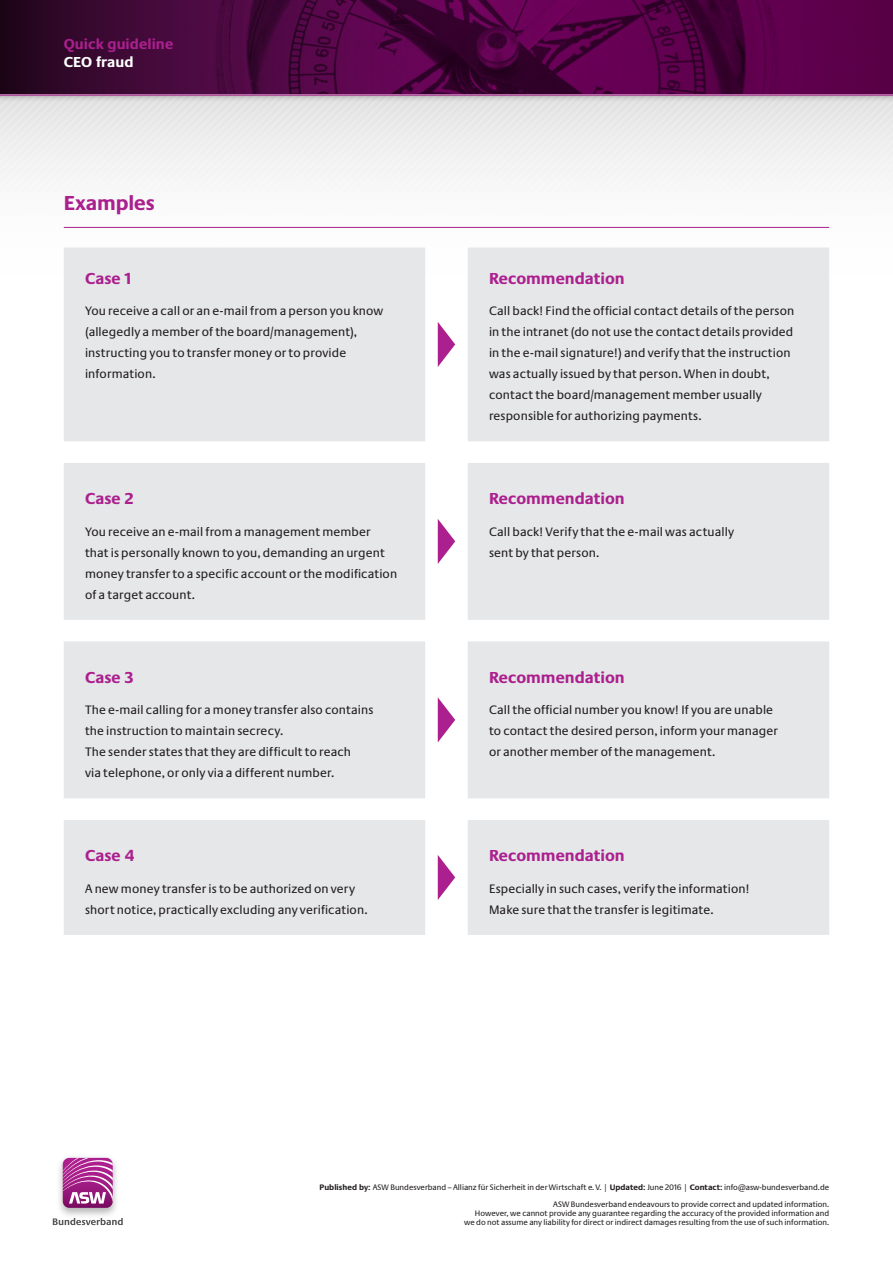
<style>
.page{position:relative;width:893px;height:1263px;background:#fff}
.page>*{position:absolute;margin:0;border:0;box-sizing:border-box;transform-origin:0 0}
.t1{font:700 21px "Neue Praxis";letter-spacing:-.005em;color:#ab208e}
.t2{font:700 16.5px "Neue Praxis";color:#ab208e}
.t3{font:700 15px "Neue Praxis";letter-spacing:.005em;color:#ab208e}
.t4{font:700 15px "Neue Praxis";letter-spacing:.005em;color:#fff}
.t5{font:12.75px/21px "Neue Praxis";letter-spacing:.01em;color:#231f20}
.t6{font:8.25px/17.5px "Neue Praxis";color:#231f20;text-align:right}
.s1{font-weight:700}
</style>
<div class="page">
<img style="left:468px;top:0;width:425px;height:94px">
<svg style="left:0;top:0;width:468px;height:94px;background:#420638"></svg>
<svg style="left:312px;top:102px;width:8px;height:146px"></svg>
<svg style="left:304px;top:102px;width:8px;height:146px"></svg>
<svg style="left:296px;top:102px;width:8px;height:146px"></svg>
<svg style="left:281px;top:102px;width:8px;height:146px"></svg>
<svg style="left:273px;top:102px;width:8px;height:146px"></svg>
<svg style="left:265px;top:102px;width:8px;height:146px"></svg>
<svg style="left:257px;top:102px;width:8px;height:146px"></svg>
<svg style="left:249px;top:102px;width:8px;height:146px"></svg>
<svg style="left:0;top:102px;width:249px;height:146px"></svg>
<svg style="left:0;top:96px;width:893px;height:6px;background:#d3d3d3"></svg>
<hr style="left:0;top:95px;width:893px;height:1px;background:#ab208e">
<img style="left:52px;top:1157px;width:68px;height:69px">
<svg style="left:63px;top:1158px;width:50px;height:50px;background:#b4529f"></svg>
<svg style="left:53px;top:1218px;width:70px;height:7px"></svg>
<hr style="left:64px;top:227px;width:765px;height:1px;background:#ab208e">
<div style="left:64px;top:248px;width:765px;height:193px;background:#e6e7e9"></div>
<svg style="left:438px;top:322px;width:17px;height:45px"></svg>
<div style="left:64px;top:463px;width:765px;height:157px;background:#e6e7e9"></div>
<svg style="left:438px;top:519px;width:17px;height:45px"></svg>
<div style="left:64px;top:641px;width:765px;height:157px;background:#e6e7e9"></div>
<svg style="left:438px;top:697px;width:17px;height:45px"></svg>
<div style="left:64px;top:820px;width:765px;height:115px;background:#e6e7e9"></div>
<svg style="left:438px;top:855px;width:17px;height:45px"></svg>
<p class="t3" style="left:64px;top:35px;width:111px">Quick guideline</p>
<p class="t4" style="left:64px;top:53px;width:71px">CEO fraud</p>
<h1 class="t1" style="left:64px;top:190px;width:93px">Examples</h1>
<p class="t2" style="left:85px;top:268px;width:48px">Case 1</p>
<p class="t5" style="left:85px;top:300px;width:300px">You receive a call or an e-mail from a person you know (allegedly a member of the board/management), instructing you to transfer money or to provide information.</p>
<p class="t2" style="left:85px;top:488px;width:50px">Case 2</p>
<p class="t5" style="left:85px;top:521px;width:314px">You receive an e-mail from a management member that is personally known to you, demanding an urgent money transfer to a specific account or the modification of a target account.</p>
<p class="t2" style="left:85px;top:667px;width:50px">Case 3</p>
<p class="t5" style="left:85px;top:699px;width:290px">The e-mail calling for a money transfer also contains the instruction to maintain secrecy.<br>The sender states that they are difficult to reach<br>via telephone, or only via a different number.</p>
<p class="t2" style="left:85px;top:845px;width:51px">Case 4</p>
<p class="t5" style="left:85px;top:878px;width:284px">A new money transfer is to be authorized on very short notice, practically excluding any verification.</p>
<p class="t2" style="left:489px;top:268px;width:137px">Recommendation</p>
<p class="t5" style="left:489px;top:300px;width:307px">Call back! Find the official contact details of the person in the intranet (do not use the contact details provided in the e-mail signature!) and verify that the instruction was actually issued by that person. When in doubt, contact the board/management member usually responsible for authorizing payments.</p>
<p class="t2" style="left:489px;top:488px;width:137px">Recommendation</p>
<p class="t5" style="left:489px;top:521px;width:247px">Call back! Verify that the e-mail was actually sent by that person.</p>
<p class="t2" style="left:489px;top:667px;width:137px">Recommendation</p>
<p class="t5" style="left:489px;top:699px;width:290px">Call the official number you know! If you are unable to contact the desired person, inform your manager or another member of the management.</p>
<p class="t2" style="left:489px;top:845px;width:137px">Recommendation</p>
<p class="t5" style="left:489px;top:878px;width:262px">Especially in such cases, verify the information!<br>Make sure that the transfer is legitimate.</p>
<p class="t6" style="left:320px;top:1178px;width:511px"><span class="s1">Published by:</span> ASW Bundesverband – Allianz für Sicherheit in der Wirtschaft e.V. | <span class="s1">Updated:</span> June 2016 | <span class="s1">Contact:</span> info@asw-bundesverband.de<br>ASW Bundesverband endeavours to provide correct and updated information.</p>
<p class="t6" style="left:464px;top:1209px;width:367px;line-height:9px">However, we cannot provide any guarantee regarding the accuracy of the provided information and we do not assume any liability for direct or indirect damages resulting from the use of such information.</p>
</div>
